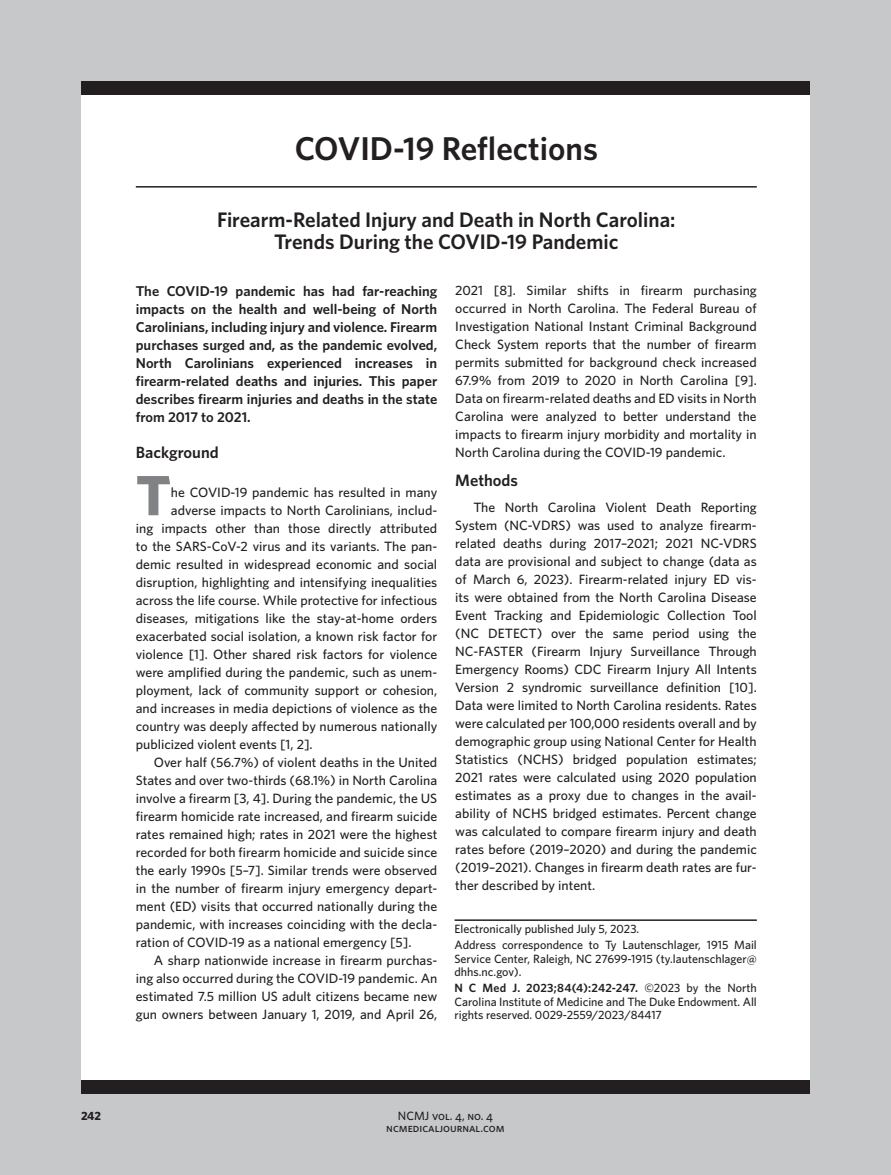
<style>
.page{position:relative;width:891px;height:1175px;background:#fff}
.page>*{position:absolute;margin:0;border:0;box-sizing:border-box;transform-origin:0 0}
.t1{font:700 56.85px "Whitney";color:#808285}
.t2{font:600 33px "Whitney";color:#231f20}
.t3{font:600 21px/22.5px "Whitney";color:#231f20;text-align:center}
.t4{font:600 16.5px "Whitney";color:#231f20}
.t5{font:600 16.2px "Whitney";color:#231f20}
.t6{font:600 14.25px/18px "Whitney";color:#231f20;text-align:justify}
.t7{font:500 13.5px/18px "Whitney";color:#231f20;text-align:justify}
.t8{font:500 12px/13.5px "Whitney";color:#231f20}
.t9{font:700 12px "Whitney";color:#231f20}
.s1{font-weight:600}
</style>
<div class="page">
<div style="left:0;top:0;width:891px;height:1174px;background:#c7c8ca"></div>
<div style="left:81px;top:81px;width:729px;height:1013px;background:#fff"></div>
<div style="left:81px;top:81px;width:729px;height:13px;background:#231f20"></div>
<hr style="left:136px;top:186px;width:621px;height:2px;background:#231f20">
<div style="left:81px;top:1080px;width:729px;height:14px;background:#231f20"></div>
<hr style="left:455px;top:919px;width:302px;height:2px;background:#231f20">
<h2 class="t2" style="left:295px;top:127px;width:305px">COVID-19 Reflections</h2>
<h3 class="t3" style="left:217px;top:208px;width:460px">Firearm-Related Injury and Death in North Carolina:<br>Trends During the COVID-19 Pandemic</h3>
<p class="t6" style="left:136px;top:282px;width:303px">The COVID-19 pandemic has had far-reaching impacts on the health and well-being of North Carolinians, including injury and violence. Firearm purchases surged and, as the pandemic evolved, North Carolinians experienced increases in firearm-related deaths and injuries. This paper describes firearm injuries and deaths in the state from 2017 to 2021.</p>
<p class="t5" style="left:136px;top:441px;width:84px">Background</p>
<h1 class="t1" style="left:136px;top:457px;width:37px">T</h1>
<p class="t7" style="left:171px;top:483px;width:268px">he COVID-19 pandemic has resulted in many</p>
<p class="t7" style="left:455px;top:281px;width:303px">2021 [8]. Similar shifts in firearm purchasing occurred in North Carolina. The Federal Bureau of Investigation National Instant Criminal Background Check System reports that the number of firearm permits submitted for background check increased 67.9% from 2019 to 2020 in North Carolina [9].<br>Data on firearm-related deaths and ED visits in North Carolina were analyzed to better understand the impacts to firearm injury morbidity and mortality in North Carolina during the COVID-19 pandemic.</p>
<p class="t4" style="left:455px;top:469px;width:64px">Methods</p>
<p class="t7" style="left:455px;top:498px;width:303px;text-indent:18px">The North Carolina Violent Death Reporting System (NC-VDRS) was used to analyze firearm&shy;related deaths during 2017–2021; 2021 NC-VDRS data are provisional and subject to change (data as of March 6, 2023). Firearm-related injury ED vis&shy;its were obtained from the North Carolina Disease Event Tracking and Epidemiologic Collection Tool (NC DETECT) over the same period using the NC-FASTER (Firearm Injury Surveillance Through Emergency Rooms) CDC Firearm Injury All Intents Version 2 syndromic surveillance definition [10].<br>Data were limited to North Carolina residents. Rates were calculated per 100,000 residents overall and by demographic group using National Center for Health Statistics (NCHS) bridged population estimates; 2021 rates were calculated using 2020 population estimates as a proxy due to changes in the avail&shy;ability of NCHS bridged estimates. Percent change was calculated to compare firearm injury and death rates before (2019–2020) and during the pandemic (2019–2021). Changes in firearm death rates are fur&shy;ther described by intent.</p>
<p class="t8" style="left:454px;top:920px;width:304px;line-height:16.2px">Electronically published July 5, 2023.<br>Address correspondence to Ty Lautenschlager, 1915 Mail</p>
<p class="t8" style="left:454px;top:951px;width:304px">Service Center, Raleigh, NC 27699-1915 (ty.lautenschlager@ dhhs.nc.gov).</p>
<p class="t8" style="left:454px;top:981px;width:304px;text-align:justify"><span class="s1">N C Med J. 2023;84(4):242-247.</span> ©2023 by the North Carolina Institute of Medicine and The Duke Endowment. All rights reserved. 0029-2559/2023/84417</p>
<p class="t7" style="left:171px;top:501px;width:268px">adverse impacts to North Carolinians, includ-</p>
<p class="t7" style="left:136px;top:519px;width:303px">ing impacts other than those directly attributed</p>
<p class="t7" style="left:136px;top:537px;width:303px">to the SARS-CoV-2 virus and its variants. The pan-</p>
<p class="t7" style="left:136px;top:555px;width:303px">demic resulted in widespread economic and social</p>
<p class="t7" style="left:136px;top:573px;width:303px">disruption, highlighting and intensifying inequalities</p>
<p class="t7" style="left:136px;top:591px;width:303px">across the life course. While protective for infectious</p>
<p class="t7" style="left:136px;top:609px;width:303px">diseases, mitigations like the stay-at-home orders</p>
<p class="t7" style="left:136px;top:627px;width:303px">exacerbated social isolation, a known risk factor for</p>
<p class="t7" style="left:136px;top:645px;width:303px">violence [1]. Other shared risk factors for violence</p>
<p class="t7" style="left:136px;top:663px;width:303px">were amplified during the pandemic, such as unem-</p>
<p class="t7" style="left:136px;top:681px;width:303px">ployment, lack of community support or cohesion,</p>
<p class="t7" style="left:136px;top:699px;width:303px">and increases in media depictions of violence as the</p>
<p class="t7" style="left:136px;top:717px;width:303px">country was deeply affected by numerous nationally</p>
<p class="t7" style="left:136px;top:735px;width:178px">publicized violent events [1, 2].</p>
<p class="t7" style="left:154px;top:753px;width:285px">Over half (56.7%) of violent deaths in the United</p>
<p class="t7" style="left:136px;top:771px;width:303px">States and over two-thirds (68.1%) in North Carolina</p>
<p class="t7" style="left:136px;top:789px;width:303px">involve a firearm [3, 4]. During the pandemic, the US</p>
<p class="t7" style="left:136px;top:807px;width:303px">firearm homicide rate increased, and firearm suicide</p>
<p class="t7" style="left:136px;top:825px;width:303px">rates remained high; rates in 2021 were the highest</p>
<p class="t7" style="left:136px;top:843px;width:303px">recorded for both firearm homicide and suicide since</p>
<p class="t7" style="left:136px;top:861px;width:303px">the early 1990s [5–7]. Similar trends were observed</p>
<p class="t7" style="left:136px;top:879px;width:303px">in the number of firearm injury emergency depart-</p>
<p class="t7" style="left:136px;top:897px;width:303px">ment (ED) visits that occurred nationally during the</p>
<p class="t7" style="left:136px;top:915px;width:303px">pandemic, with increases coinciding with the decla-</p>
<p class="t7" style="left:136px;top:933px;width:277px">ration of COVID-19 as a national emergency [5].</p>
<p class="t7" style="left:154px;top:951px;width:285px">A sharp nationwide increase in firearm purchas-</p>
<p class="t7" style="left:136px;top:969px;width:303px">ing also occurred during the COVID-19 pandemic. An</p>
<p class="t7" style="left:136px;top:987px;width:303px">estimated 7.5 million US adult citizens became new</p>
<p class="t7" style="left:136px;top:1005px;width:303px">gun owners between January 1, 2019, and April 26,</p>
<p class="t9" style="left:81px;top:1107px;width:22px">242</p>
<p class="t8" style="left:386px;top:1109px;width:120px;line-height:12px;text-align:center">NCMJ vol. 4, no. 4 ncmedicaljournal.com</p>
</div>
